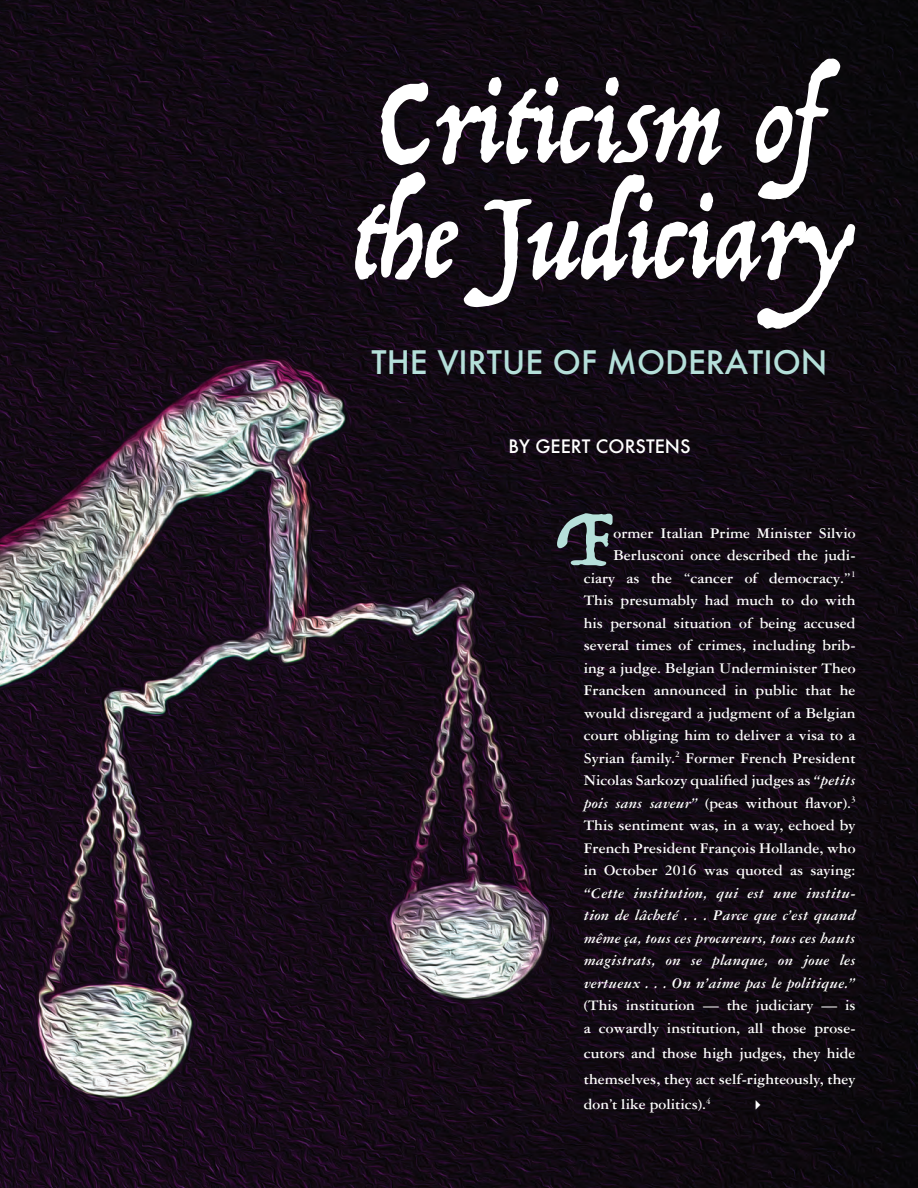
<style>
.page{position:relative;width:918px;height:1188px;background:#fff}
.page>*{position:absolute;margin:0;border:0;box-sizing:border-box;transform-origin:0 0}
.t1{font:115.5px "Trattatello";color:#fff}
.Subhead-section-caps{font:90px "Trattatello";color:#b6e0da}
.t2{font:500 31.5px "Futura";color:#b5e0da}
.t3{font:500 18px "Futura";color:#fff}
.Body_Copy_-_no_inden{font:700 15.75px/22.5px "Garamond 3 LT Std";color:#fff;text-align:right}
.s1{font-size:136.5px}
.s2{font-style:italic}
</style>
<div class="page">
<img style="left:0;top:0;width:918px;height:1188px">
<svg style="left:756px;top:1100px;width:4px;height:10px"></svg>
<p class="t1" style="left:378px;top:53px;width:444px"><span class="s1">C</span>riticism of</p>
<p class="t1" style="left:349px;top:169px;width:502px">the <span class="s1">J</span>udiciary</p>
<p class="t2" style="left:372px;top:341px;width:457px">THE VIRTUE OF MODERATION</p>
<p class="t3" style="left:508px;top:434px;width:184px">BY GEERT CORSTENS</p>
<p class="Subhead-section-caps" style="left:561px;top:481px;width:55px">F</p>
<p class="Body_Copy_-_no_inden" style="left:584px;top:521px;width:273px">ormer Italian Prime Minister Silvio Berlusconi once described the judi&shy;ciary as the “cancer of democracy.”<sup>1<br></sup>This presumably had much to do with his personal situation of being accused several times of crimes, including brib&shy;ing a judge. Belgian Underminister Theo Francken announced in public that he would disregard a judgment of a Belgian court obliging him to deliver a visa to a Syrian family.<sup>2</sup> Former French President Nicolas Sarkozy qualified judges as <span class="s2">“petits pois sans saveur”</span> (peas without flavor).<sup>3<br></sup>This sentiment was, in a way, echoed by French President François Hollande, who in October 2016 was quoted as saying: <span class="s2">“Cette institution, qui est une institu&shy;tion de lâcheté . . . Parce que c’est quand même ça, tous ces procureurs, tous ces hauts magistrats, on se planque, on joue les vertueux . . . On n’aime pas le politique.” </span>(This institution — the judiciary — is a cowardly institution, all those prose-</p>
<p class="Body_Copy_-_no_inden" style="left:584px;top:1041px;width:273px;line-height:25.5px;text-align:justify">cutors and those high judges, they hide themselves, they act self-righteously, they don’t like politics).<sup>4</sup></p>
</div>
